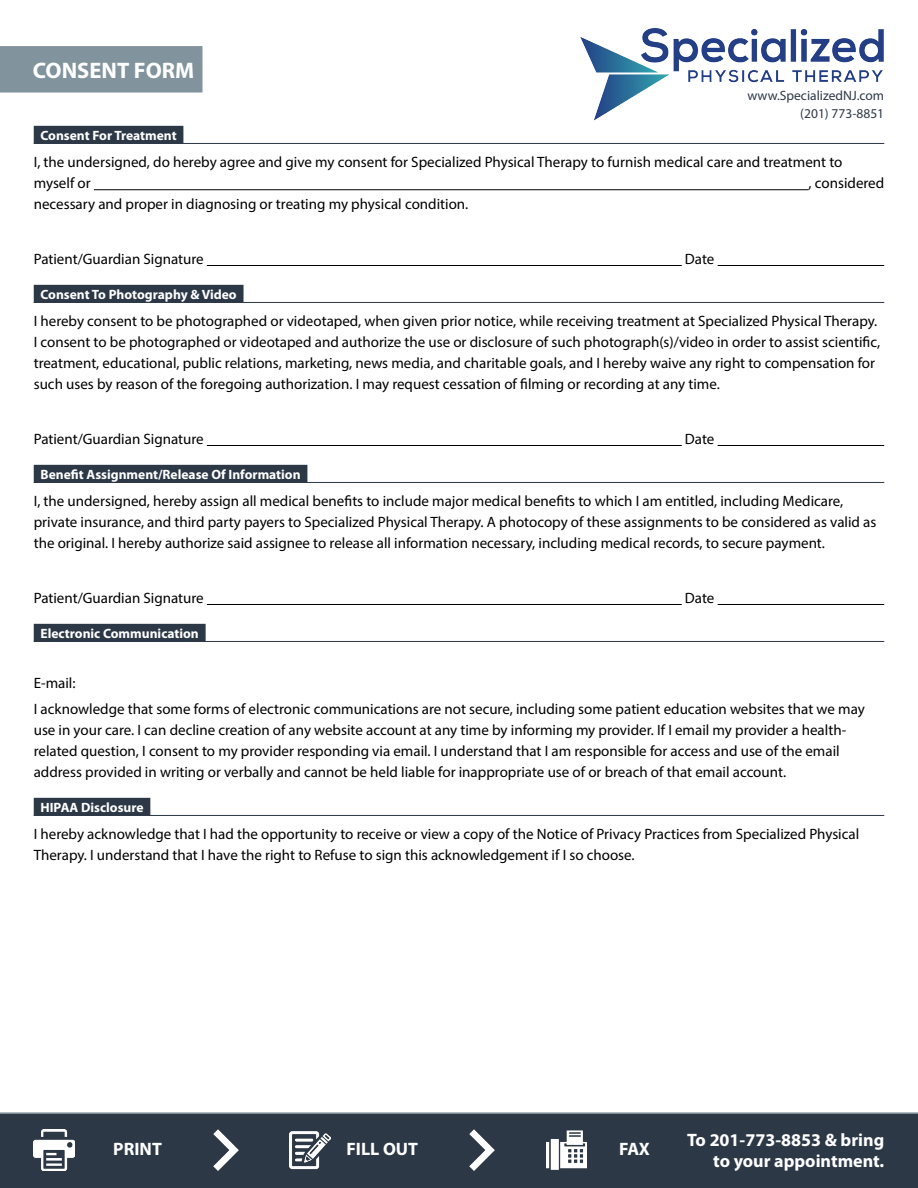
<style>
.page{position:relative;width:918px;height:1188px;background:#fff}
.page>*{position:absolute;margin:0;border:0;box-sizing:border-box;transform-origin:0 0}
.t1{font:700 22.5px "Myriad Pro";color:#fff}
.t2{font:700 18px/21.6px "Myriad Pro";color:#fff;text-align:right}
.t3{font:15px/21px "Myriad Pro";color:#000}
.t4{font:700 13.5px "Myriad Pro";color:#fff}
.t5{font:13.5px/17.2px "Myriad Pro";color:#2d3847;text-align:right}
</style>
<div class="page">
<div style="left:0;top:46px;width:202px;height:47px;background:#81939d"></div>
<div style="left:0;top:1112px;width:918px;height:76px;background:#2d3847"></div>
<img style="left:34px;top:1130px;width:40px;height:40px">
<img style="left:206px;top:1130px;width:40px;height:40px">
<img style="left:290px;top:1130px;width:40px;height:40px">
<img style="left:462px;top:1130px;width:40px;height:40px">
<img style="left:546px;top:1130px;width:41px;height:40px">
<img style="left:580px;top:28px;width:304px;height:93px">
<div style="left:34px;top:126px;width:149px;height:18px;background:#2d3847"></div>
<hr style="left:34px;top:143px;width:850px;height:1px;background:#2d3847">
<hr style="left:94px;top:189px;width:715px;height:1px;background:#000">
<hr style="left:207px;top:265px;width:475px;height:1px;background:#000">
<hr style="left:718px;top:265px;width:166px;height:1px;background:#000">
<div style="left:34px;top:285px;width:210px;height:18px;background:#2d3847"></div>
<hr style="left:34px;top:302px;width:850px;height:1px;background:#2d3847">
<hr style="left:207px;top:445px;width:475px;height:1px;background:#000">
<hr style="left:718px;top:445px;width:166px;height:1px;background:#000">
<div style="left:34px;top:465px;width:273px;height:18px;background:#2d3847"></div>
<hr style="left:34px;top:482px;width:850px;height:1px;background:#2d3847">
<hr style="left:207px;top:604px;width:475px;height:1px;background:#000">
<hr style="left:718px;top:604px;width:166px;height:1px;background:#000">
<div style="left:34px;top:624px;width:172px;height:18px;background:#2d3847"></div>
<hr style="left:34px;top:641px;width:850px;height:1px;background:#2d3847">
<div style="left:34px;top:798px;width:116px;height:18px;background:#2d3847"></div>
<hr style="left:34px;top:815px;width:850px;height:1px;background:#2d3847">
<h1 class="t1" style="left:33px;top:58px;width:163px">CONSENT FORM</h1>
<p class="t5" style="left:747px;top:87px;width:138px">www.SpecializedNJ.com (201) 773-8851</p>
<p class="t4" style="left:40px;top:127px;width:138px">Consent For Treatment</p>
<p class="t3" style="left:34px;top:151px;width:810px">I, the undersigned, do hereby agree and give my consent for Specialized Physical Therapy to furnish medical care and treatment to myself or</p>
<p class="t3" style="left:809px;top:172px;width:77px">, considered</p>
<p class="t3" style="left:34px;top:193px;width:436px">necessary and proper in diagnosing or treating my physical condition.</p>
<p class="t3" style="left:34px;top:248px;width:171px">Patient/Guardian Signature</p>
<p class="t3" style="left:685px;top:248px;width:31px">Date</p>
<p class="t4" style="left:40px;top:286px;width:198px">Consent To Photography &amp; Video</p>
<p class="t3" style="left:34px;top:310px;width:848px">I hereby consent to be photographed or videotaped, when given prior notice, while receiving treatment at Specialized Physical Therapy.<br>I consent to be photographed or videotaped and authorize the use or disclosure of such photograph(s)/video in order to assist scientific, treatment, educational, public relations, marketing, news media, and charitable goals, and I hereby waive any right to compensation for such uses by reason of the foregoing authorization. I may request cessation of filming or recording at any time.</p>
<p class="t3" style="left:34px;top:428px;width:171px">Patient/Guardian Signature</p>
<p class="t3" style="left:685px;top:428px;width:31px">Date</p>
<p class="t4" style="left:40px;top:466px;width:262px">Benefit Assignment/Release Of Information</p>
<p class="t3" style="left:34px;top:490px;width:844px">I, the undersigned, hereby assign all medical benefits to include major medical benefits to which I am entitled, including Medicare, private insurance, and third party payers to Specialized Physical Therapy. A photocopy of these assignments to be considered as valid as the original. I hereby authorize said assignee to release all information necessary, including medical records, to secure payment.</p>
<p class="t3" style="left:34px;top:587px;width:171px">Patient/Guardian Signature</p>
<p class="t3" style="left:685px;top:587px;width:31px">Date</p>
<p class="t4" style="left:40px;top:625px;width:160px">Electronic Communication</p>
<p class="t3" style="left:34px;top:669px;width:833px;line-height:26.2px">E-mail:<br>I acknowledge that some forms of electronic communications are not secure, including some patient education websites that we may</p>
<p class="t3" style="left:34px;top:719px;width:814px">use in your care. I can decline creation of any website account at any time by informing my provider. If I email my provider a health&shy;related question, I consent to my provider responding via email. I understand that I am responsible for access and use of the email address provided in writing or verbally and cannot be held liable for inappropriate use of or breach of that email account.</p>
<p class="t4" style="left:40px;top:799px;width:105px">HIPAA Disclosure</p>
<p class="t3" style="left:34px;top:823px;width:827px">I hereby acknowledge that I had the opportunity to receive or view a copy of the Notice of Privacy Practices from Specialized Physical<br>Therapy. I understand that I have the right to Refuse to sign this acknowledgement if I so choose.</p>
<p class="t2" style="left:113px;top:1138px;width:50px">PRINT</p>
<p class="t2" style="left:346px;top:1138px;width:73px">FILL OUT</p>
<p class="t2" style="left:619px;top:1138px;width:32px">FAX</p>
<p class="t2" style="left:687px;top:1129px;width:199px">To 201-773-8853 &amp; bring to your appointment.</p>
</div>
